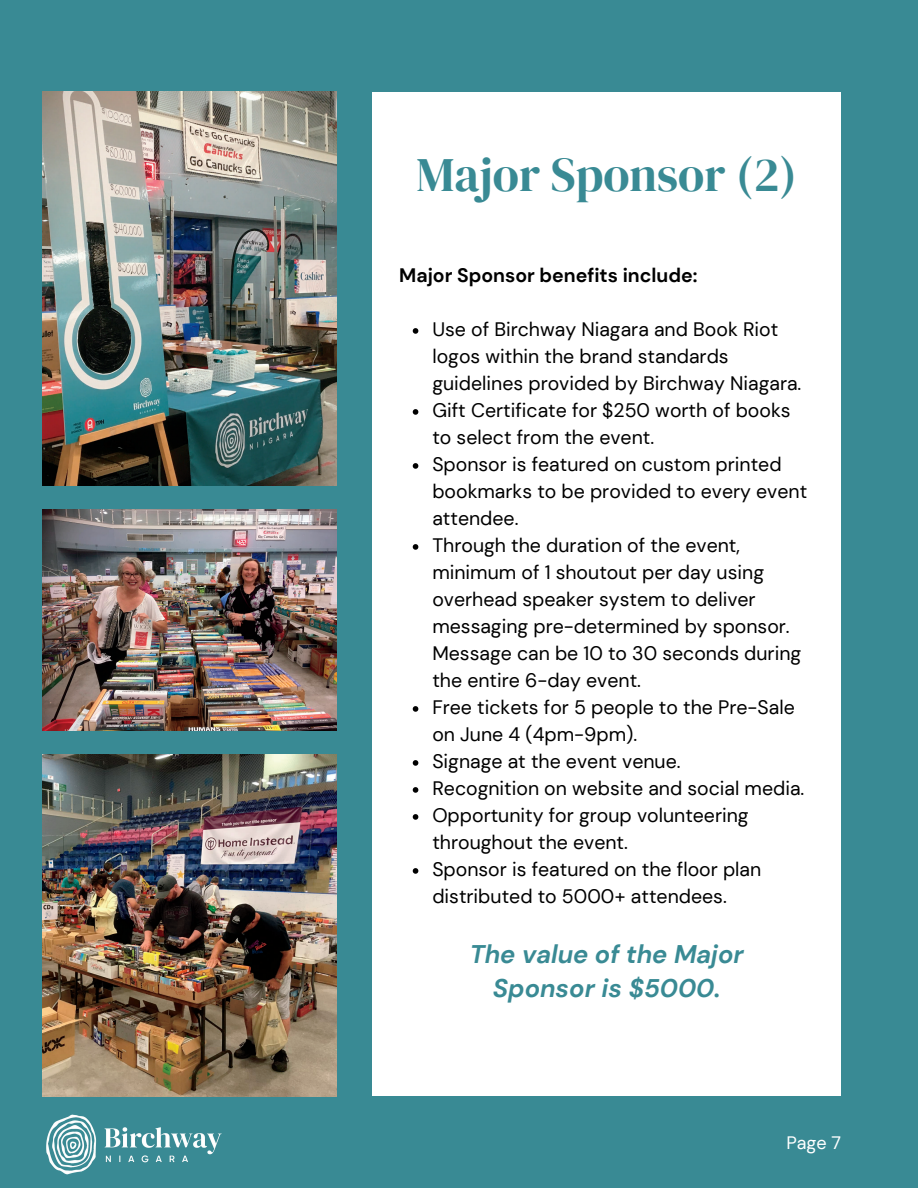
<style>
.page{position:relative;width:918px;height:1188px;background:#398a94}
.page>*{position:absolute;margin:0;border:0;box-sizing:border-box;transform-origin:0 0}
.t1{font:48px "DM Serif Display";color:#398a94}
.t2{font:italic 700 25.5px/34.8px "DM Sans";color:#398a94;text-align:center}
.t3{font:19.5px/27px "DM Sans";color:#000}
.t4{font:700 19.5px "DM Sans";color:#000}
.t5{font:18px "DM Sans";color:#fff}
</style>
<div class="page">
<div style="left:372px;top:92px;width:469px;height:1004px;background:#fff"></div>
<img style="left:42px;top:509px;width:295px;height:222px">
<img style="left:42px;top:754px;width:295px;height:342px">
<img style="left:46px;top:1114px;width:176px;height:61px">
<img style="left:42px;top:92px;width:295px;height:394px">
<svg style="left:413px;top:328px;width:5px;height:6px"></svg>
<svg style="left:413px;top:409px;width:5px;height:6px"></svg>
<svg style="left:413px;top:463px;width:5px;height:6px"></svg>
<svg style="left:413px;top:544px;width:5px;height:6px"></svg>
<svg style="left:413px;top:706px;width:5px;height:6px"></svg>
<svg style="left:413px;top:760px;width:5px;height:6px"></svg>
<svg style="left:413px;top:787px;width:5px;height:6px"></svg>
<svg style="left:413px;top:814px;width:5px;height:6px"></svg>
<svg style="left:413px;top:868px;width:5px;height:6px"></svg>
<h1 class="t1" style="left:417px;top:142px;width:382px">Major Sponsor (2)</h1>
<h3 class="t4" style="left:399px;top:263px;width:300px">Major Sponsor benefits include:</h3>
<p class="t3" style="left:432px;top:316px;width:371px">Use of Birchway Niagara and Book Riot logos within the brand standards guidelines provided by Birchway Niagara.</p>
<p class="t3" style="left:432px;top:397px;width:360px">Gift Certificate for $250 worth of books to select from the event.</p>
<p class="t3" style="left:432px;top:451px;width:376px">Sponsor is featured on custom printed bookmarks to be provided to every event attendee.</p>
<p class="t3" style="left:432px;top:532px;width:370px">Through the duration of the event, minimum of 1 shoutout per day using overhead speaker system to deliver messaging pre-determined by sponsor.<br>Message can be 10 to 30 seconds during the entire 6-day event.</p>
<p class="t3" style="left:432px;top:694px;width:364px">Free tickets for 5 people to the Pre-Sale on June 4 (4pm-9pm).</p>
<p class="t3" style="left:432px;top:748px;width:250px">Signage at the event venue.</p>
<p class="t3" style="left:432px;top:775px;width:374px">Recognition on website and social media.</p>
<p class="t3" style="left:432px;top:802px;width:318px">Opportunity for group volunteering throughout the event.</p>
<p class="t3" style="left:432px;top:856px;width:330px">Sponsor is featured on the floor plan distributed to 5000+ attendees.</p>
<h2 class="t2" style="left:470px;top:937px;width:276px">The value of the Major<br>Sponsor is $5000.</h2>
<p class="t5" style="left:786px;top:1131px;width:56px">Page 7</p>
</div>
